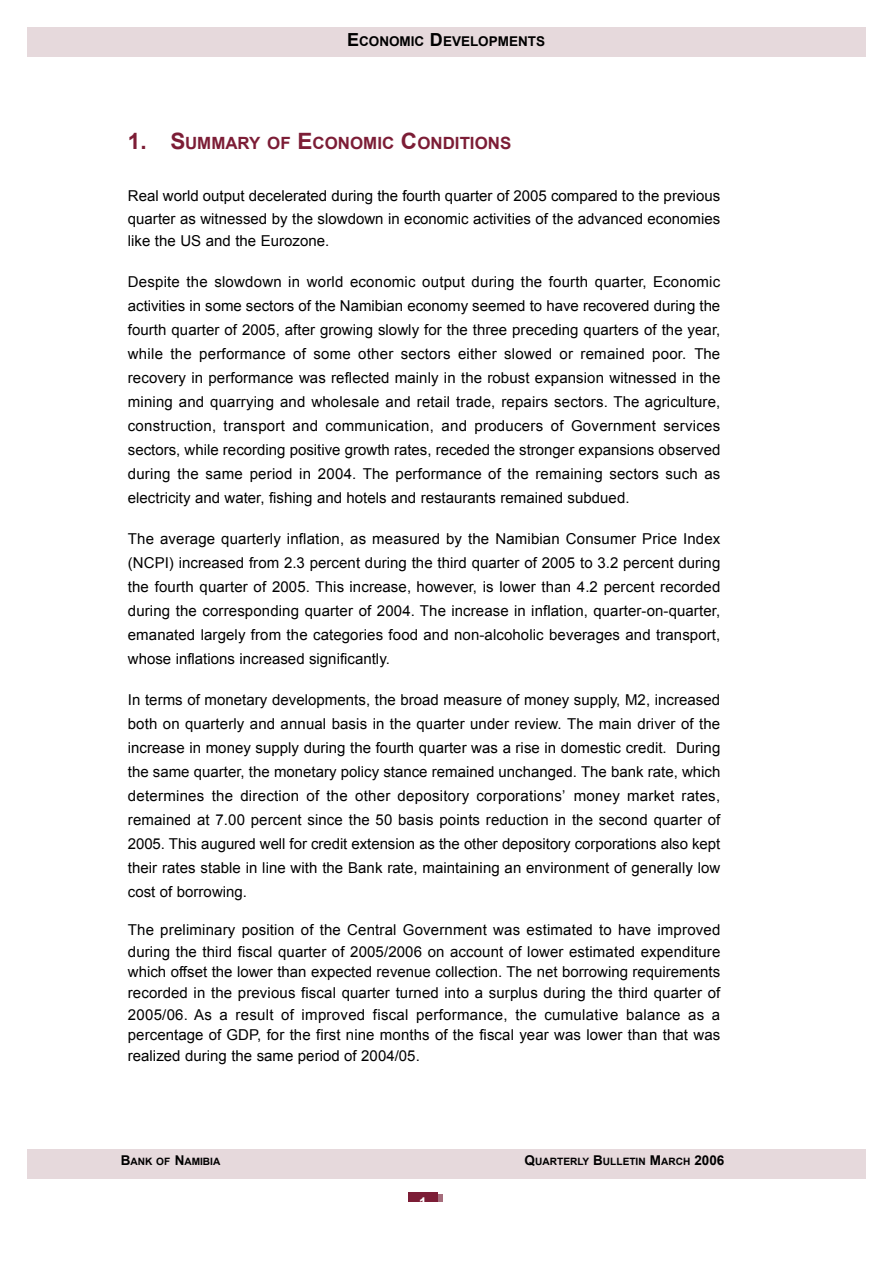
<style>
.page{position:relative;width:893px;height:1263px;background:#fff}
.page>*{position:absolute;margin:0;border:0;box-sizing:border-box;transform-origin:0 0}
.t1{font:700 16.8px "Arial";color:#7c1d36}
.t2{font:15px/24px "Arial";color:#000;text-align:justify}
.t3{font:700 13.5px "Arial";color:#000}
.t4{font:700 13.5px "Arial";color:#fff}
.t5{font:700 10.05px "Arial";color:#000}
.s1{font-size:18px}
.s2{font-size:22.5px}
.s3{font-size:13.5px}
</style>
<div class="page">
<div style="left:27px;top:27px;width:838px;height:30px;background:#e6d9dc"></div>
<div style="left:27px;top:1149px;width:838px;height:30px;background:#e6d9dc"></div>
<div style="left:413px;top:1195px;width:30px;height:6px;background:#a66d7c"></div>
<div style="left:408px;top:1193px;width:30px;height:8px;background:#7c1d36"></div>
<p class="t3" style="left:347px;top:34px;width:199px"><span class="s1">E</span>CONOMIC <span class="s1">D</span>EVELOPMENTS</p>
<p class="t1" style="left:128px;top:134px;width:385px"><span class="s2">1. S</span>UMMARY OF <span class="s2">E</span>CONOMIC <span class="s2">C</span>ONDITIONS</p>
<p class="t2" style="left:128px;top:185px;width:594px;line-height:22.5px">Real world output decelerated during the fourth quarter of 2005 compared to the previous quarter as witnessed by the slowdown in economic activities of the advanced economies like the US and the Eurozone.</p>
<p class="t2" style="left:128px;top:270px;width:594px">Despite the slowdown in world economic output during the fourth quarter, Economic activities in some sectors of the Namibian economy seemed to have recovered during the fourth quarter of 2005, after growing slowly for the three preceding quarters of the year, while the performance of some other sectors either slowed or remained poor. The recovery in performance was reflected mainly in the robust expansion witnessed in the mining and quarrying and wholesale and retail trade, repairs sectors. The agriculture, construction, transport and communication, and producers of Government services sectors, while recording positive growth rates, receded the stronger expansions observed during the same period in 2004. The performance of the remaining sectors such as electricity and water, fishing and hotels and restaurants remained subdued.</p>
<p class="t2" style="left:128px;top:527px;width:594px">The average quarterly inflation, as measured by the Namibian Consumer Price Index (NCPI) increased from 2.3 percent during the third quarter of 2005 to 3.2 percent during the fourth quarter of 2005. This increase, however, is lower than 4.2 percent recorded during the corresponding quarter of 2004. The increase in inflation, quarter-on-quarter, emanated largely from the categories food and non-alcoholic beverages and transport, whose inflations increased significantly.</p>
<p class="t2" style="left:128px;top:688px;width:594px">In terms of monetary developments, the broad measure of money supply, M2, increased both on quarterly and annual basis in the quarter under review. The main driver of the increase in money supply during the fourth quarter was a rise in domestic credit. During the same quarter, the monetary policy stance remained unchanged. The bank rate, which determines the direction of the other depository corporations’ money market rates, remained at 7.00 percent since the 50 basis points reduction in the second quarter of 2005. This augured well for credit extension as the other depository corporations also kept their rates stable in line with the Bank rate, maintaining an environment of generally low cost of borrowing.</p>
<p class="t2" style="left:128px;top:920px;width:594px;line-height:21px">The preliminary position of the Central Government was estimated to have improved during the third fiscal quarter of 2005/2006 on account of lower estimated expenditure which offset the lower than expected revenue collection. The net borrowing requirements recorded in the previous fiscal quarter turned into a surplus during the third quarter of 2005/06. As a result of improved fiscal performance, the cumulative balance as a percentage of GDP, for the first nine months of the fiscal year was lower than that was realized during the same period of 2004/05.</p>
<p class="t5" style="left:121px;top:1156px;width:101px"><span class="s3">B</span>ANK OF <span class="s3">N</span>AMIBIA</p>
<p class="t5" style="left:524px;top:1156px;width:201px"><span class="s3">Q</span>UARTERLY <span class="s3">B</span>ULLETIN <span class="s3">M</span>ARCH <span class="s3">2006</span></p>
<p class="t4" style="left:419px;top:1195px;width:9px">1</p>
</div>
